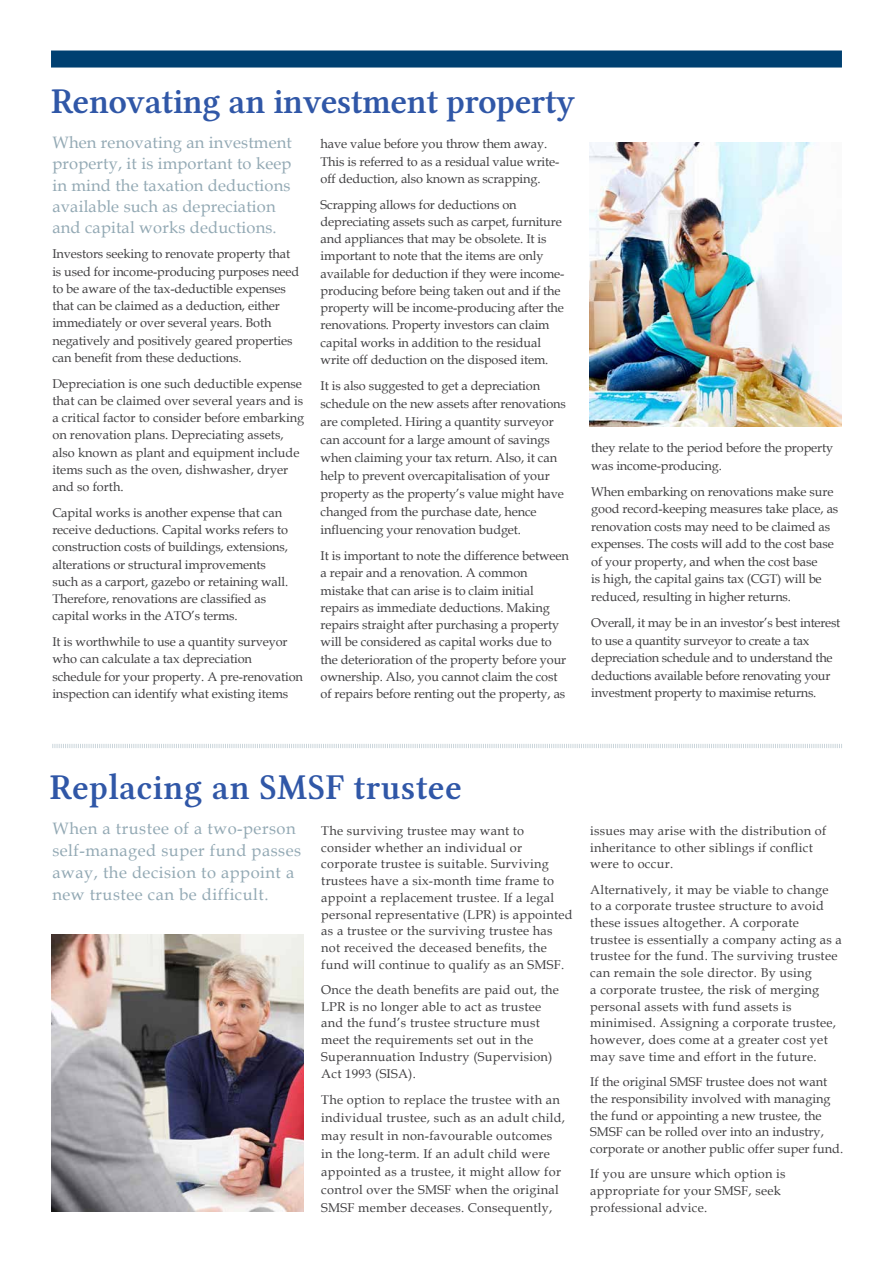
<style>
.page{position:relative;width:893px;height:1263px;background:#fff}
.page>*{position:absolute;margin:0;border:0;box-sizing:border-box;transform-origin:0 0}
.t1{font:36px "Lin Libertine Z";letter-spacing:-.015em;color:#3057a7}
.t2{font:36px "Lin Libertine Z";letter-spacing:.01em;color:#3057a7}
.t3{font:16.5px/21.3px "Book Antiqua";letter-spacing:.01em;color:#93a9b4}
.t4{font:16.5px/21.8px "Book Antiqua";letter-spacing:.03em;color:#93a9b4}
.t5{font:12.75px/17.2px "Book Antiqua";letter-spacing:-.01em;color:#414042}
.t6{font:12.75px/16.8px "Book Antiqua";letter-spacing:.02em;color:#414042}
</style>
<div class="page">
<svg style="left:52px;top:744px;width:790px;height:4px"></svg>
<img style="left:589px;top:142px;width:253px;height:285px">
<img style="left:51px;top:934px;width:253px;height:278px">
<div style="left:60px;top:51px;width:773px;height:17px;background:#004071"></div>
<h1 class="t1" style="left:51px;top:80px;width:526px">Renovating an investment property</h1>
<p class="t3" style="left:52px;top:132px;width:241px">When renovating an investment property, it is important to keep in mind the taxation deductions available such as depreciation and capital works deductions.</p>
<p class="t5" style="left:52px;top:245px;width:248px">Investors seeking to renovate property that is used for income-producing purposes need to be aware of the tax-deductible expenses that can be claimed as a deduction, either immediately or over several years. Both negatively and positively geared properties can benefit from these deductions.</p>
<p class="t5" style="left:52px;top:374px;width:253px">Depreciation is one such deductible expense that can be claimed over several years and is a critical factor to consider before embarking on renovation plans. Depreciating assets, also known as plant and equipment include items such as the oven, dishwasher, dryer and so forth.</p>
<p class="t5" style="left:52px;top:504px;width:237px">Capital works is another expense that can receive deductions. Capital works refers to construction costs of buildings, extensions, alterations or structural improvements such as a carport, gazebo or retaining wall.<br>Therefore, renovations are classified as capital works in the ATO’s terms.</p>
<p class="t5" style="left:52px;top:633px;width:252px">It is worthwhile to use a quantity surveyor who can calculate a tax depreciation schedule for your property. A pre-renovation inspection can identify what existing items</p>
<p class="t5" style="left:321px;top:135px;width:240px">have value before you throw them away.<br>This is referred to as a residual value write&shy;off deduction, also known as scrapping.</p>
<p class="t5" style="left:321px;top:195px;width:245px">Scrapping allows for deductions on depreciating assets such as carpet, furniture and appliances that may be obsolete. It is important to note that the items are only available for deduction if they were income&shy;producing before being taken out and if the property will be income-producing after the renovations. Property investors can claim capital works in addition to the residual write off deduction on the disposed item.</p>
<p class="t5" style="left:321px;top:377px;width:247px;line-height:18px">It is also suggested to get a depreciation schedule on the new assets after renovations are completed. Hiring a quantity surveyor can account for a large amount of savings when claiming your tax return. Also, it can help to prevent overcapitalisation of your property as the property’s value might have changed from the purchase date, hence influencing your renovation budget.</p>
<p class="t5" style="left:321px;top:547px;width:250px">It is important to note the difference between a repair and a renovation. A common mistake that can arise is to claim initial repairs as immediate deductions. Making repairs straight after purchasing a property will be considered as capital works due to the deterioration of the property before your ownership. Also, you cannot claim the cost of repairs before renting out the property, as</p>
<p class="t5" style="left:591px;top:439px;width:243px">they relate to the period before the property was income-producing.</p>
<p class="t5" style="left:591px;top:482px;width:249px">When embarking on renovations make sure good record-keeping measures take place, as renovation costs may need to be claimed as expenses. The costs will add to the cost base of your property, and when the cost base<br>is high, the capital gains tax (CGT) will be reduced, resulting in higher returns.</p>
<p class="t5" style="left:591px;top:614px;width:251px">Overall, it may be in an investor’s best interest to use a quantity surveyor to create a tax depreciation schedule and to understand the deductions available before renovating your investment property to maximise returns.</p>
<h1 class="t2" style="left:50px;top:766px;width:413px">Replacing an SMSF trustee</h1>
<p class="t4" style="left:52px;top:818px;width:250px">When a trustee of a two-person self-managed super fund passes away, the decision to appoint a new trustee can be difficult.</p>
<p class="t6" style="left:590px;top:822px;width:238px">issues may arise with the distribution of inheritance to other siblings if conflict were to occur.</p>
<p class="t6" style="left:321px;top:822px;width:253px">The surviving trustee may want to consider whether an individual or corporate trustee is suitable. Surviving trustees have a six-month time frame to appoint a replacement trustee. If a legal personal representative (LPR) is appointed as a trustee or the surviving trustee has not received the deceased benefits, the fund will continue to qualify as an SMSF.</p>
<p class="t6" style="left:321px;top:981px;width:239px">Once the death benefits are paid out, the LPR is no longer able to act as trustee and the fund’s trustee structure must meet the requirements set out in the Superannuation Industry (Supervision)<br>Act 1993 (SISA).</p>
<p class="t6" style="left:321px;top:1090px;width:245px;line-height:18px">The option to replace the trustee with an individual trustee, such as an adult child, may result in non-favourable outcomes in the long-term. If an adult child were appointed as a trustee, it might allow for control over the SMSF when the original SMSF member deceases. Consequently,</p>
<p class="t6" style="left:590px;top:880px;width:253px">Alternatively, it may be viable to change to a corporate trustee structure to avoid these issues altogether. A corporate trustee is essentially a company acting as a trustee for the fund. The surviving trustee can remain the sole director. By using<br>a corporate trustee, the risk of merging personal assets with fund assets is minimised. Assigning a corporate trustee, however, does come at a greater cost yet may save time and effort in the future.</p>
<p class="t5" style="left:590px;top:1073px;width:254px;line-height:16.8px">If the original SMSF trustee does not want the responsibility involved with managing the fund or appointing a new trustee, the SMSF can be rolled over into an industry, corporate or another public offer super fund.</p>
<p class="t6" style="left:590px;top:1165px;width:197px">If you are unsure which option is appropriate for your SMSF, seek professional advice.</p>
</div>
